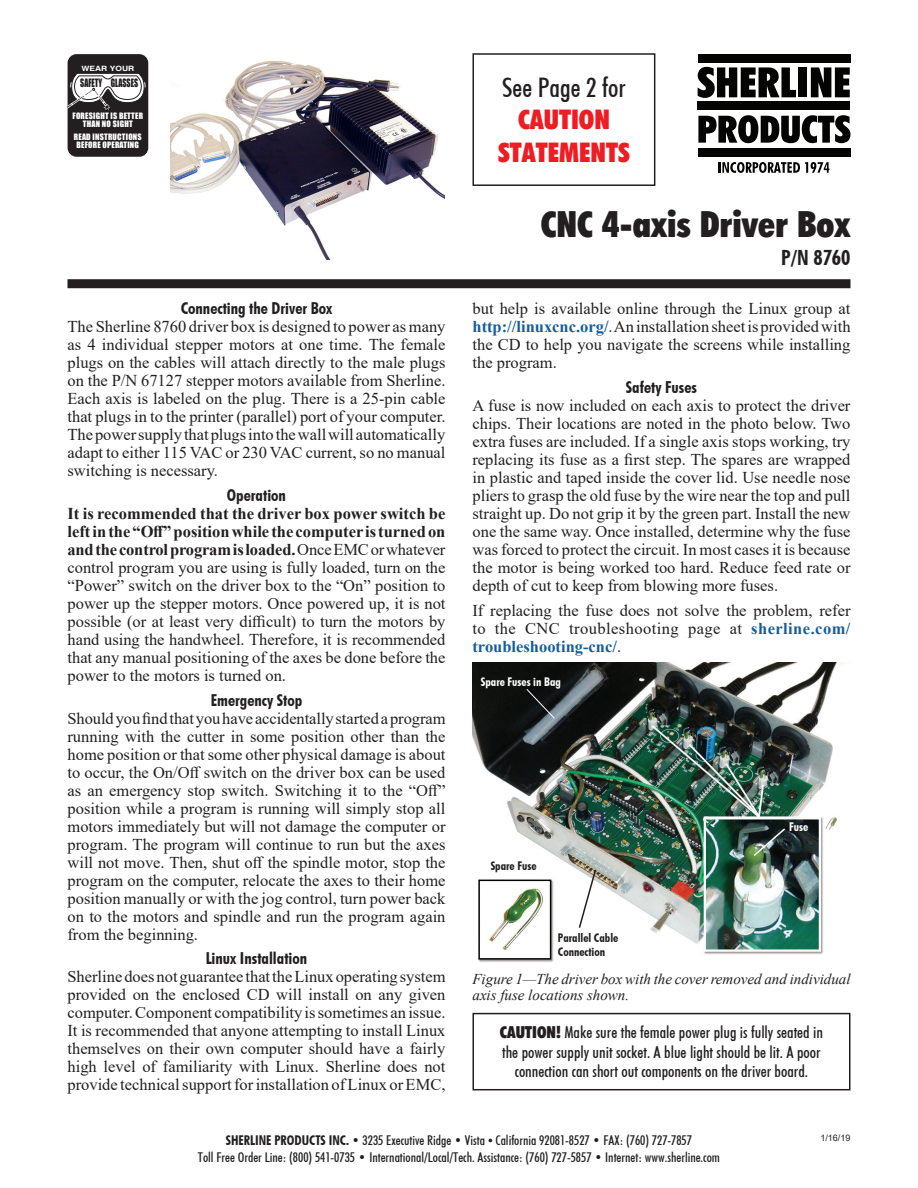
<style>
.page{position:relative;width:918px;height:1188px;background:#fff}
.page>*{position:absolute;margin:0;border:0;box-sizing:border-box;transform-origin:0 0}
.Headline{font:36px "Futuri Condensed Extra Bold SWFTE";color:#231f20}
.t1{font:27px/32.4px "Futuri Condensed Extra Bold SWFTE";color:#ee1d23;text-align:center}
.Subhead_1{font:21px "Futuri Condensed Bold SWFTE";color:#231f20}
.Body_text{font:16.5px/18px "Times New Roman";color:#231f20;text-align:justify}
.t2{font:16.5px/19.8px "Futuri Condensed Regular SWFTE";color:#231f20;text-align:center}
.Subhead_2{font:16.5px "Futuri Condensed Bold SWFTE";color:#231f20}
.t3{font:italic 15px/16.5px "Times New Roman";color:#231f20}
.t4{font:13.5px/16.5px "Futuri Condensed Regular SWFTE";color:#231f20;text-align:center}
.t5{font:12px/13.5px "Futuri Condensed Bold SWFTE";color:#231f20}
.t6{font:12px "Futuri Condensed Bold SWFTE";color:#fff}
.t7{font:10.65px "Impact";color:#231f20;scale:.75 1}
.t8{font:9px "Arial";color:#231f20}
.t9{font:8.1px/8.1px "Impact";letter-spacing:.025em;color:#fff;text-align:center}
.t10{font:700 7.35px "Helvetica";color:#fff;scale:1.17 1}
.s1{font-weight:700}
.s2{font-family:"Futuri Condensed Regular SWFTE";color:#231f20}
.s3{font-weight:700;color:#175d9e}
.s4{font-family:"Futuri Condensed Extra Bold SWFTE"}
.s5{font-family:"Futuri Condensed Bold SWFTE"}
.s6{font-family:"Times"}
</style>
<div class="page">
<div style="left:68px;top:54px;width:80px;height:103px;background:#231f20;border-radius:9px"></div>
<svg style="left:67px;top:73px;width:79px;height:37px"></svg>
<svg style="left:698px;top:67px;width:98px;height:31px"></svg>
<div style="left:799px;top:67px;width:8px;height:30px;background:#040503"></div>
<svg style="left:811px;top:67px;width:39px;height:30px"></svg>
<svg style="left:698px;top:115px;width:152px;height:28px"></svg>
<div style="left:698px;top:102px;width:152px;height:8px;background:#040503"></div>
<div style="left:698px;top:148px;width:152px;height:8px;background:#040503"></div>
<div style="left:698px;top:54px;width:152px;height:9px;background:#040503"></div>
<svg style="left:718px;top:162px;width:111px;height:11px"></svg>
<img style="left:171px;top:60px;width:273px;height:199px">
<div style="left:68px;top:279px;width:782px;height:9px;background:#231f20"></div>
<div style="left:472px;top:53px;width:183px;height:133px;border:2px solid #231f20"></div>
<div style="left:472px;top:1013px;width:378px;height:77px;border:2px solid #231f20"></div>
<img style="left:472px;top:663px;width:365px;height:299px">
<svg style="left:578px;top:868px;width:19px;height:62px"></svg>
<svg style="left:526px;top:688px;width:29px;height:31px"></svg>
<svg style="left:752px;top:827px;width:35px;height:31px"></svg>
<p class="t10" style="left:82px;top:64px;width:47px">WEAR YOUR</p>
<p class="t7" style="left:80px;top:75px;width:79px">SAFETY GLASSES</p>
<p class="t9" style="left:73px;top:112px;width:72px">FORESIGHT IS BETTER<br>THAN NO SIGHT</p>
<p class="t9" style="left:74px;top:133px;width:69px">READ INSTRUCTIONS<br>BEFORE OPERATING</p>
<p class="Subhead_2" style="left:181px;top:297px;width:153px">Connecting the Driver Box</p>
<p class="Body_text" style="left:68px;top:317px;width:380px">The Sherline 8760 driver box is designed to power as many as 4 individual stepper motors at one time. The female plugs on the cables will attach directly to the male plugs on the P/N 67127 stepper motors available from Sherline.<br>Each axis is labeled on the plug. There is a 25-pin cable that plugs in to the printer (parallel) port of your computer.<br>The power supply that plugs into the wall will automatically adapt to either 115 VAC or 230 VAC current, so no manual switching is necessary.</p>
<p class="Subhead_2" style="left:227px;top:484px;width:61px">Operation</p>
<p class="Body_text" style="left:68px;top:504px;width:380px"><span class="s1">It is recommended that the driver box power switch be left in the “Off” position while the computer is turned on and the control program is loaded.</span> Once EMC or whatever control program you are using is fully loaded, turn on the “Power” switch on the driver box to the “On” position to power up the stepper motors. Once powered up, it is not possible (or at least very difficult) to turn the motors by hand using the handwheel. Therefore, it is recommended that any manual positioning of the axes be done before the power to the motors is turned on.</p>
<p class="Subhead_2" style="left:211px;top:689px;width:93px">Emergency Stop</p>
<p class="Body_text" style="left:68px;top:709px;width:380px">Should you find that you have accidentally started a program running with the cutter in some position other than the home position or that some other physical damage is about to occur, the On/Off switch on the driver box can be used as an emergency stop switch. Switching it to the “Off” position while a program is running will simply stop all motors immediately but will not damage the computer or program. The program will continue to run but the axes will not move. Then, shut off the spindle motor, stop the program on the computer, relocate the axes to their home position manually or with the jog control, turn power back on to the motors and spindle and run the program again from the beginning.</p>
<p class="Subhead_2" style="left:206px;top:948px;width:103px">Linux Installation</p>
<p class="Body_text" style="left:68px;top:967px;width:380px">Sherline does not guarantee that the Linux operating system provided on the enclosed CD will install on any given computer. Component compatibility is sometimes an issue.<br>It is recommended that anyone attempting to install Linux themselves on their own computer should have a fairly high level of familiarity with Linux. Sherline does not provide technical support for installation of Linux or EMC,</p>
<p class="t1" style="left:498px;top:70px;width:133px"><span class="s2">See Page 2 for<br></span>CAUTION<br>STATEMENTS</p>
<p class="Headline" style="left:541px;top:199px;width:311px">CNC 4-axis Driver Box</p>
<p class="Subhead_1" style="left:781px;top:244px;width:71px">P/N 8760</p>
<p class="Body_text" style="left:472px;top:299px;width:380px">but help is available online through the Linux group at <span class="s3">http://linuxcnc.org/</span>. An installation sheet is provided with the CD to help you navigate the screens while installing the program.</p>
<p class="Subhead_2" style="left:626px;top:376px;width:73px">Safety Fuses</p>
<p class="Body_text" style="left:472px;top:396px;width:380px">A fuse is now included on each axis to protect the driver chips. Their locations are noted in the photo below. Two extra fuses are included. If a single axis stops working, try replacing its fuse as a first step. The spares are wrapped in plastic and taped inside the cover lid. Use needle nose pliers to grasp the old fuse by the wire near the top and pull straight up. Do not grip it by the green part. Install the new one the same way. Once installed, determine why the fuse was forced to protect the circuit. In most cases it is because the motor is being worked too hard. Reduce feed rate or depth of cut to keep from blowing more fuses.</p>
<p class="Body_text" style="left:472px;top:601px;width:380px">If replacing the fuse does not solve the problem, refer to the CNC troubleshooting page at <span class="s3">sherline.com/ troubleshooting-cnc/</span>.</p>
<p class="t6" style="left:481px;top:674px;width:82px">Spare Fuses in Bag</p>
<p class="t5" style="left:491px;top:858px;width:47px">Spare Fuse</p>
<p class="t5" style="left:558px;top:931px;width:62px">Parallel Cable<br>Connection</p>
<p class="t6" style="left:789px;top:819px;width:21px">Fuse</p>
<p class="t3" style="left:472px;top:970px;width:380px">Figure 1—The driver box with the cover removed and individual axis fuse locations shown.</p>
<p class="t2" style="left:500px;top:1022px;width:325px"><span class="s4">CAUTION!</span> Make sure the female power plug is fully seated in the power supply unit socket. A blue light should be lit. A poor connection can short out components on the driver board.</p>
<p class="t4" style="left:198px;top:1132px;width:524px"><span class="s5">SHERLINE PRODUCTS INC.</span> <span class="s4">•</span> 3235 Executive Ridge <span class="s4">•</span> Vista <span class="s6">•</span> California 92081-8527 <span class="s4">•</span> FAX: (760) 727-7857<br>Toll Free Order Line: (800) 541-0735 <span class="s4">•</span> International/Local/Tech. Assistance: (760) 727-5857 <span class="s4">•</span> Internet: www.sherline.com</p>
<p class="t8" style="left:820px;top:1131px;width:32px">1/16/19</p>
</div>
